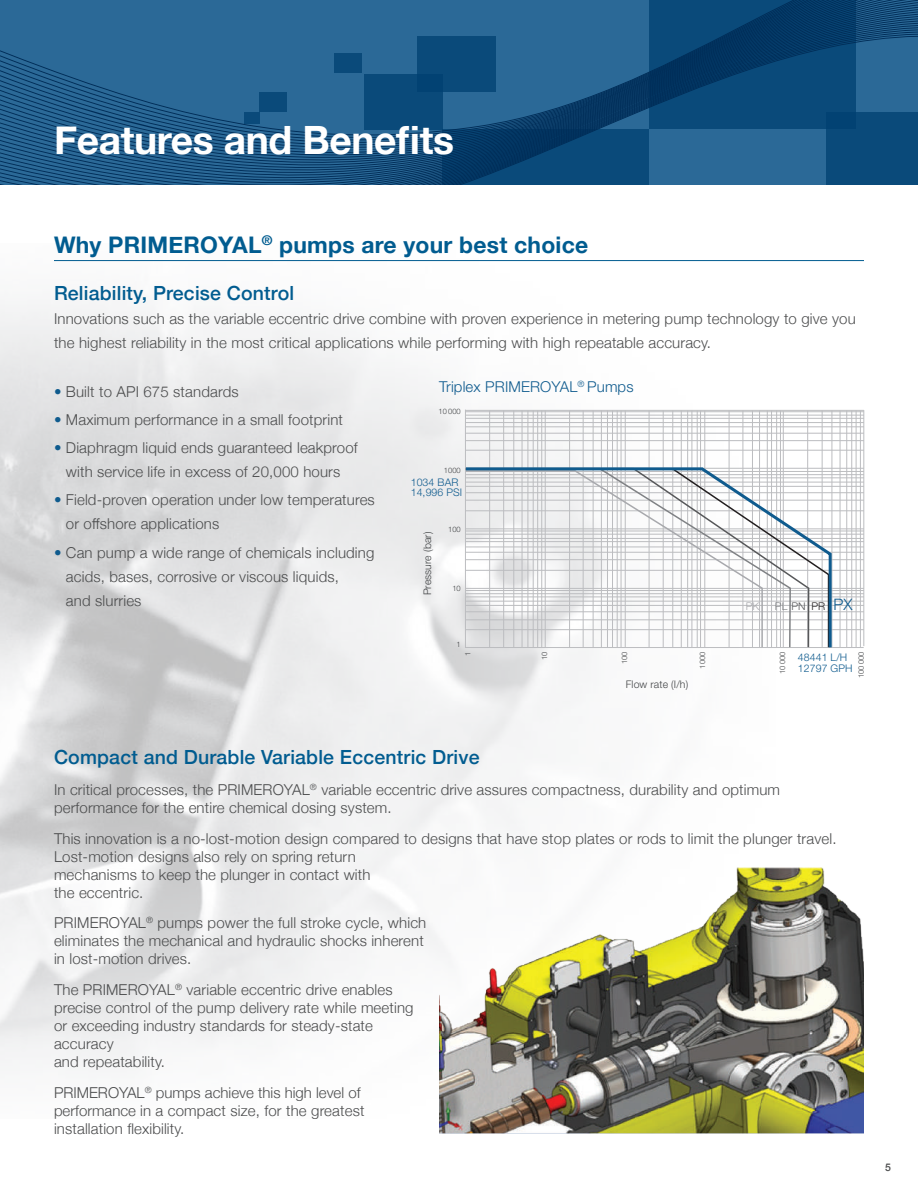
<style>
.page{position:relative;width:918px;height:1188px;background:#fff}
.page>*{position:absolute;margin:0;border:0;box-sizing:border-box;transform-origin:0 0}
.t1{font:700 39px "Helvetica Neue";letter-spacing:-.01em;color:#fff}
.t2{font:700 22.8px "Helvetica Neue";letter-spacing:.01em;color:#015c90}
.t3{font:500 19.5px "Helvetica Neue";letter-spacing:.01em;color:#015c90}
.t4{font:300 15px/18px "Helvetica Neue";letter-spacing:.01em;color:#4b4c4d}
.t5{font:300 15px "Helvetica Neue LT Std";letter-spacing:.01em;color:#0f5b8e}
.t6{font:300 10.65px "Helvetica Neue LT Std";color:#808285}
.t7{font:300 10.65px "Helvetica Neue LT Std";color:#a8a9ad}
.t8{font:300 10.5px/10.5px "Helvetica Neue LT Std";letter-spacing:.01em;color:#0f5b8e}
.t9{font:300 10.5px "Helvetica Neue LT Std";letter-spacing:.01em;color:#424446}
.t10{font:500 10.5px "Helvetica Neue";color:#4b4c4d}
.t11{font:300 7.5px "Helvetica Neue LT Std";letter-spacing:.01em;color:#424446}
.s1{font-family:"Helvetica Neue LT Std";color:#0f5b8e}
.s2{color:#57585a}
.s3{color:#231f20}
.s4{font-size:15.75px;color:#0f5b8e}
</style>
<div class="page">
<svg style="left:0;top:0;width:918px;height:185px;background:#1c5886"></svg>
<hr style="left:54px;top:260px;width:810px;height:1px;background:#015c90">
<img style="left:439px;top:867px;width:425px;height:267px">
<hr style="left:864px;top:410px;width:1px;height:236px;background:#bcbdc0">
<svg style="left:465px;top:409px;width:399px;height:239px"></svg>
<svg style="left:463px;top:466px;width:370px;height:184px"></svg>
<h1 class="t1" style="left:54px;top:109px;width:402px">Features and Benefits</h1>
<h2 class="t2" style="left:54px;top:227px;width:536px">Why PRIMEROYAL<sup>®</sup> pumps are your best choice</h2>
<h3 class="t3" style="left:54px;top:278px;width:242px">Reliability, Precise Control</h3>
<p class="t4" style="left:54px;top:306px;width:803px;line-height:24px">Innovations such as the variable eccentric drive combine with proven experience in metering pump technology to give you the highest reliability in the most critical applications while performing with high repeatable accuracy.</p>
<p class="t4" style="left:54px;top:381px;width:186px"><span class="s1">•</span> Built to API 675 standards</p>
<p class="t4" style="left:54px;top:409px;width:291px"><span class="s1">•</span> Maximum performance in a small footprint</p>
<p class="t4" style="left:54px;top:435px;width:305px;line-height:24px;text-align:center"><span class="s1">•</span> Diaphragm liquid ends guaranteed leakproof with service life in excess of 20,000 hours</p>
<p class="t4" style="left:66px;top:487px;width:310px;line-height:24px;text-indent:-12px"><span class="s1">•</span> Field-proven operation under low temperatures or offshore applications</p>
<p class="t4" style="left:66px;top:539px;width:310px;line-height:24px;text-indent:-12px"><span class="s1">•</span> Can pump a wide range of chemicals including acids, bases, corrosive or viscous liquids,<br>and slurries</p>
<p class="t5" style="left:439px;top:378px;width:196px">Triplex PRIMEROYAL<sup>®</sup> Pumps</p>
<p class="t11" style="left:439px;top:407px;width:24px">10 000</p>
<p class="t11" style="left:444px;top:466px;width:18px">1000</p>
<p class="t8" style="left:411px;top:476px;width:53px">1034 BAR<br>14,996 PSI</p>
<p class="t11" style="left:448px;top:524px;width:14px">100</p>
<p class="t9" style="left:421px;top:595px;width:65px;rotate:-90deg">Pressure (bar)</p>
<p class="t11" style="left:452px;top:584px;width:10px">10</p>
<p class="t7" style="left:746px;top:600px;width:15px">PK</p>
<p class="t6" style="left:775px;top:600px;width:79px">PL <span class="s2">PN</span> <span class="s3">PR</span> <span class="s4">PX</span></p>
<p class="t11" style="left:457px;top:640px;width:6px">1</p>
<p class="t11" style="left:463px;top:656px;width:6px;rotate:-90deg">1</p>
<p class="t11" style="left:540px;top:660px;width:10px;rotate:-90deg">10</p>
<p class="t11" style="left:620px;top:664px;width:14px;rotate:-90deg">100</p>
<p class="t9" style="left:626px;top:678px;width:64px">Flow rate (I/h)</p>
<p class="t11" style="left:698px;top:669px;width:18px;rotate:-90deg">1000</p>
<p class="t11" style="left:778px;top:674px;width:24px;rotate:-90deg">10 000</p>
<p class="t11" style="left:856px;top:678px;width:28px;rotate:-90deg">100 000</p>
<p class="t8" style="left:798px;top:652px;width:56px">48441 L/H<br>12797 GPH</p>
<h3 class="t3" style="left:54px;top:742px;width:427px">Compact and Durable Variable Eccentric Drive</h3>
<p class="t4" style="left:54px;top:780px;width:728px">In critical processes, the PRIMEROYAL<sup>®</sup> variable eccentric drive assures compactness, durability and optimum performance for the entire chemical dosing system.</p>
<p class="t4" style="left:54px;top:828px;width:784px">This innovation is a no-lost-motion design compared to designs that have stop plates or rods to limit the plunger travel.<br>Lost-motion designs also rely on spring return<br>mechanisms to keep the plunger in contact with<br>the eccentric.</p>
<p class="t4" style="left:54px;top:913px;width:374px">PRIMEROYAL<sup>®</sup> pumps power the full stroke cycle, which eliminates the mechanical and hydraulic shocks inherent in lost-motion drives.</p>
<p class="t4" style="left:54px;top:980px;width:361px">The PRIMEROYAL<sup>®</sup> variable eccentric drive enables precise control of the pump delivery rate while meeting or exceeding industry standards for steady-state accuracy<br>and repeatability.</p>
<p class="t4" style="left:54px;top:1083px;width:312px">PRIMEROYAL<sup>®</sup> pumps achieve this high level of performance in a compact size, for the greatest installation flexibility.</p>
<p class="t10" style="left:885px;top:1159px;width:7px">5</p>
</div>
